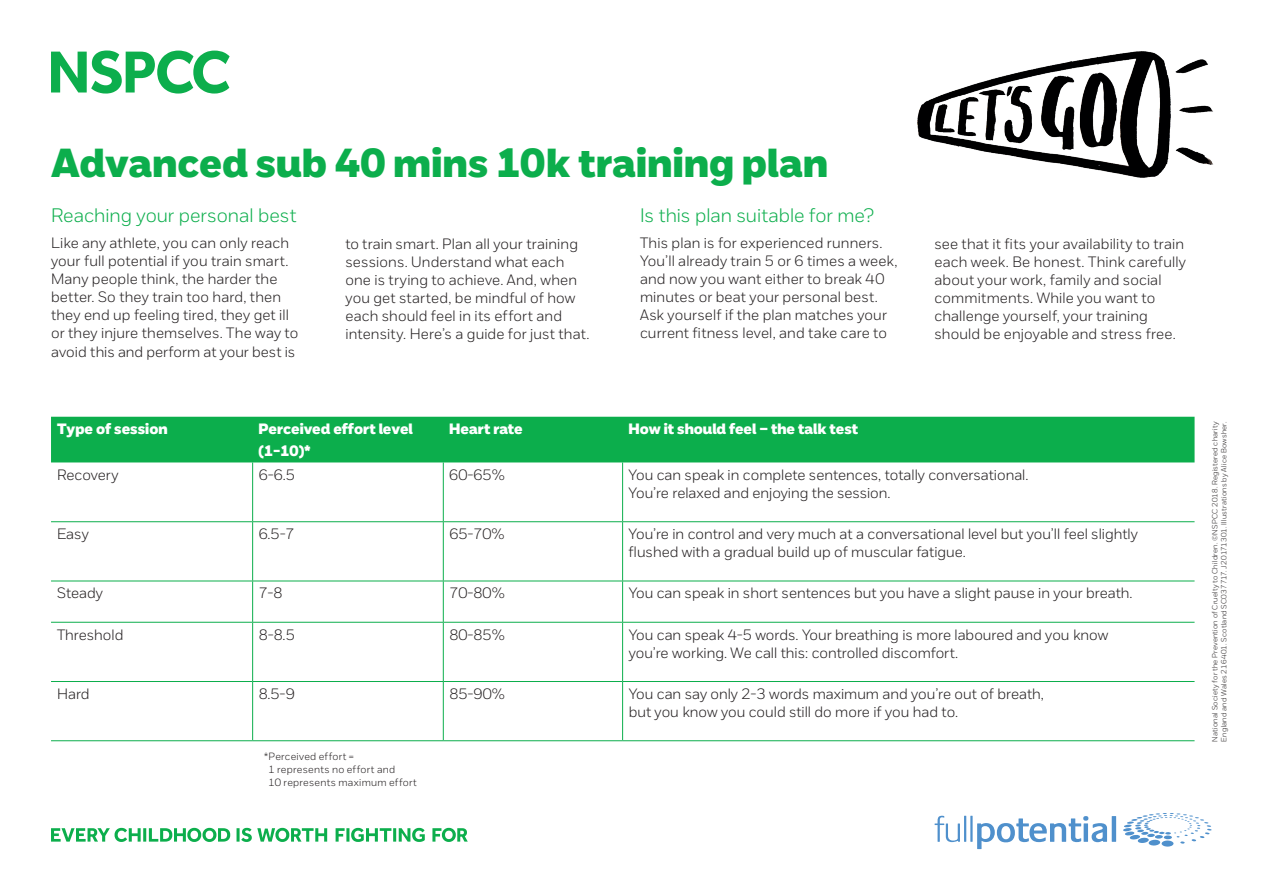
<style>
.page{position:relative;width:1263px;height:893px;background:#fff}
.page>*{position:absolute;margin:0;border:0;box-sizing:border-box;transform-origin:0 0}
.t1{font:40.5px "NSPCC Headline";letter-spacing:.01em;color:#0cae4c}
.t2{font:300 19.5px "NSPCC";color:#0cae4c}
.t3{font:300 15px/18px "NSPCC";letter-spacing:.005em;color:#231f20}
.t4{font:15px/22.5px "NSPCC Headline";color:#fff}
.t5{font:300 10.5px/12.6px "NSPCC";letter-spacing:.025em;color:#231f20}
.t6{font:300 7.5px/9px "NSPCC";letter-spacing:.03em;color:#231f20}
</style>
<div class="page">
<svg style="left:934px;top:816px;width:26px;height:26px"></svg>
<hr style="left:964px;top:816px;width:2px;height:26px;background:#4f90cc">
<hr style="left:970px;top:816px;width:2px;height:26px;background:#4f90cc">
<svg style="left:977px;top:816px;width:130px;height:33px"></svg>
<hr style="left:1112px;top:816px;width:4px;height:26px;background:#4f90cc">
<svg style="left:1123px;top:813px;width:89px;height:34px"></svg>
<svg style="left:51px;top:51px;width:179px;height:43px"></svg>
<svg style="left:51px;top:828px;width:417px;height:14px"></svg>
<div style="left:51px;top:417px;width:1143px;height:45px;background:#0cae4c"></div>
<hr style="left:252px;top:682px;width:1px;height:58px;background:#0cae4c">
<hr style="left:443px;top:682px;width:1px;height:58px;background:#0cae4c">
<hr style="left:622px;top:682px;width:1px;height:58px;background:#0cae4c">
<hr style="left:51px;top:740px;width:202px;height:1px;background:#0cae4c">
<hr style="left:253px;top:740px;width:190px;height:1px;background:#0cae4c">
<hr style="left:443px;top:740px;width:180px;height:1px;background:#0cae4c">
<hr style="left:623px;top:740px;width:571px;height:1px;background:#0cae4c">
<hr style="left:252px;top:462px;width:1px;height:59px;background:#0cae4c">
<hr style="left:443px;top:462px;width:1px;height:59px;background:#0cae4c">
<hr style="left:622px;top:462px;width:1px;height:59px;background:#0cae4c">
<hr style="left:51px;top:521px;width:202px;height:1px;background:#0cae4c">
<hr style="left:253px;top:521px;width:190px;height:1px;background:#0cae4c">
<hr style="left:252px;top:522px;width:1px;height:59px;background:#0cae4c">
<hr style="left:443px;top:521px;width:180px;height:1px;background:#0cae4c">
<hr style="left:443px;top:522px;width:1px;height:59px;background:#0cae4c">
<hr style="left:623px;top:521px;width:571px;height:1px;background:#0cae4c">
<hr style="left:622px;top:522px;width:1px;height:59px;background:#0cae4c">
<hr style="left:51px;top:581px;width:202px;height:1px;background:#0cae4c">
<hr style="left:253px;top:581px;width:190px;height:1px;background:#0cae4c">
<hr style="left:252px;top:581px;width:1px;height:41px;background:#0cae4c">
<hr style="left:443px;top:581px;width:180px;height:1px;background:#0cae4c">
<hr style="left:443px;top:581px;width:1px;height:41px;background:#0cae4c">
<hr style="left:623px;top:581px;width:571px;height:1px;background:#0cae4c">
<hr style="left:622px;top:581px;width:1px;height:41px;background:#0cae4c">
<hr style="left:51px;top:622px;width:202px;height:1px;background:#0cae4c">
<hr style="left:253px;top:622px;width:190px;height:1px;background:#0cae4c">
<hr style="left:252px;top:623px;width:1px;height:58px;background:#0cae4c">
<hr style="left:443px;top:622px;width:180px;height:1px;background:#0cae4c">
<hr style="left:443px;top:623px;width:1px;height:58px;background:#0cae4c">
<hr style="left:623px;top:622px;width:571px;height:1px;background:#0cae4c">
<hr style="left:622px;top:623px;width:1px;height:58px;background:#0cae4c">
<hr style="left:51px;top:681px;width:202px;height:1px;background:#0cae4c">
<hr style="left:253px;top:681px;width:190px;height:1px;background:#0cae4c">
<hr style="left:443px;top:681px;width:180px;height:1px;background:#0cae4c">
<hr style="left:623px;top:681px;width:571px;height:1px;background:#0cae4c">
<img style="left:917px;top:51px;width:296px;height:127px">
<h1 class="t1" style="left:51px;top:138px;width:778px">Advanced sub 40 mins 10k training plan</h1>
<h2 class="t2" style="left:51px;top:204px;width:247px">Reaching your personal best</h2>
<p class="t3" style="left:51px;top:234px;width:249px">Like any athlete, you can only reach your full potential if you train smart.<br>Many people think, the harder the better. So they train too hard, then they end up feeling tired, they get ill or they injure themselves. The way to avoid this and perform at your best is</p>
<h2 class="t2" style="left:640px;top:204px;width:235px">Is this plan suitable for me?</h2>
<p class="t3" style="left:640px;top:234px;width:259px">This plan is for experienced runners.<br>You’ll already train 5 or 6 times a week, and now you want either to break 40 minutes or beat your personal best.<br>Ask yourself if the plan matches your current fitness level, and take care to</p>
<p class="t3" style="left:345px;top:235px;width:245px">to train smart. Plan all your training sessions. Understand what each one is trying to achieve. And, when you get started, be mindful of how each should feel in its effort and intensity. Here’s a guide for just that.</p>
<p class="t3" style="left:934px;top:235px;width:253px">see that it fits your availability to train each week. Be honest. Think carefully about your work, family and social commitments. While you want to challenge yourself, your training should be enjoyable and stress free.</p>
<p class="t4" style="left:57px;top:417px;width:112px">Type of session</p>
<p class="t4" style="left:259px;top:417px;width:156px">Perceived effort level (1-10)*</p>
<p class="t4" style="left:449px;top:417px;width:75px">Heart rate</p>
<p class="t4" style="left:629px;top:417px;width:231px">How it should feel – the talk test</p>
<p class="t3" style="left:57px;top:465px;width:63px">Recovery</p>
<p class="t3" style="left:259px;top:465px;width:38px">6-6.5</p>
<p class="t3" style="left:449px;top:465px;width:57px">60-65%</p>
<p class="t3" style="left:629px;top:465px;width:401px">You can speak in complete sentences, totally conversational.<br>You’re relaxed and enjoying the session.</p>
<p class="t3" style="left:57px;top:525px;width:33px">Easy</p>
<p class="t3" style="left:259px;top:525px;width:38px">6.5-7</p>
<p class="t3" style="left:449px;top:525px;width:57px">65-70%</p>
<p class="t3" style="left:629px;top:525px;width:511px">You’re in control and very much at a conversational level but you’ll feel slightly flushed with a gradual build up of muscular fatigue.</p>
<p class="t3" style="left:57px;top:584px;width:47px">Steady</p>
<p class="t3" style="left:259px;top:584px;width:25px">7-8</p>
<p class="t3" style="left:449px;top:584px;width:57px">70-80%</p>
<p class="t3" style="left:629px;top:584px;width:505px">You can speak in short sentences but you have a slight pause in your breath.</p>
<p class="t3" style="left:57px;top:625px;width:68px">Threshold</p>
<p class="t3" style="left:259px;top:625px;width:38px">8-8.5</p>
<p class="t3" style="left:449px;top:625px;width:57px">80-85%</p>
<p class="t3" style="left:629px;top:625px;width:481px">You can speak 4-5 words. Your breathing is more laboured and you know you’re working. We call this: controlled discomfort.</p>
<p class="t3" style="left:57px;top:684px;width:34px">Hard</p>
<p class="t3" style="left:259px;top:684px;width:38px">8.5-9</p>
<p class="t3" style="left:449px;top:684px;width:57px">85-90%</p>
<p class="t3" style="left:629px;top:684px;width:417px">You can say only 2-3 words maximum and you’re out of breath, but you know you could still do more if you had to.</p>
<p class="t5" style="left:268px;top:750px;width:150px;text-indent:-4px">*Perceived effort =<br>1 represents no effort and<br>10 represents maximum effort</p>
<p class="t6" style="left:1210px;top:741px;width:322px;rotate:-90deg">National Society for the Prevention of Cruelty to Children. ©NSPCC 2018. Registered charity<br>England and Wales 216401. Scotland SC037717. J20171301. Illustrations by Alice Bowsher.</p>
</div>
